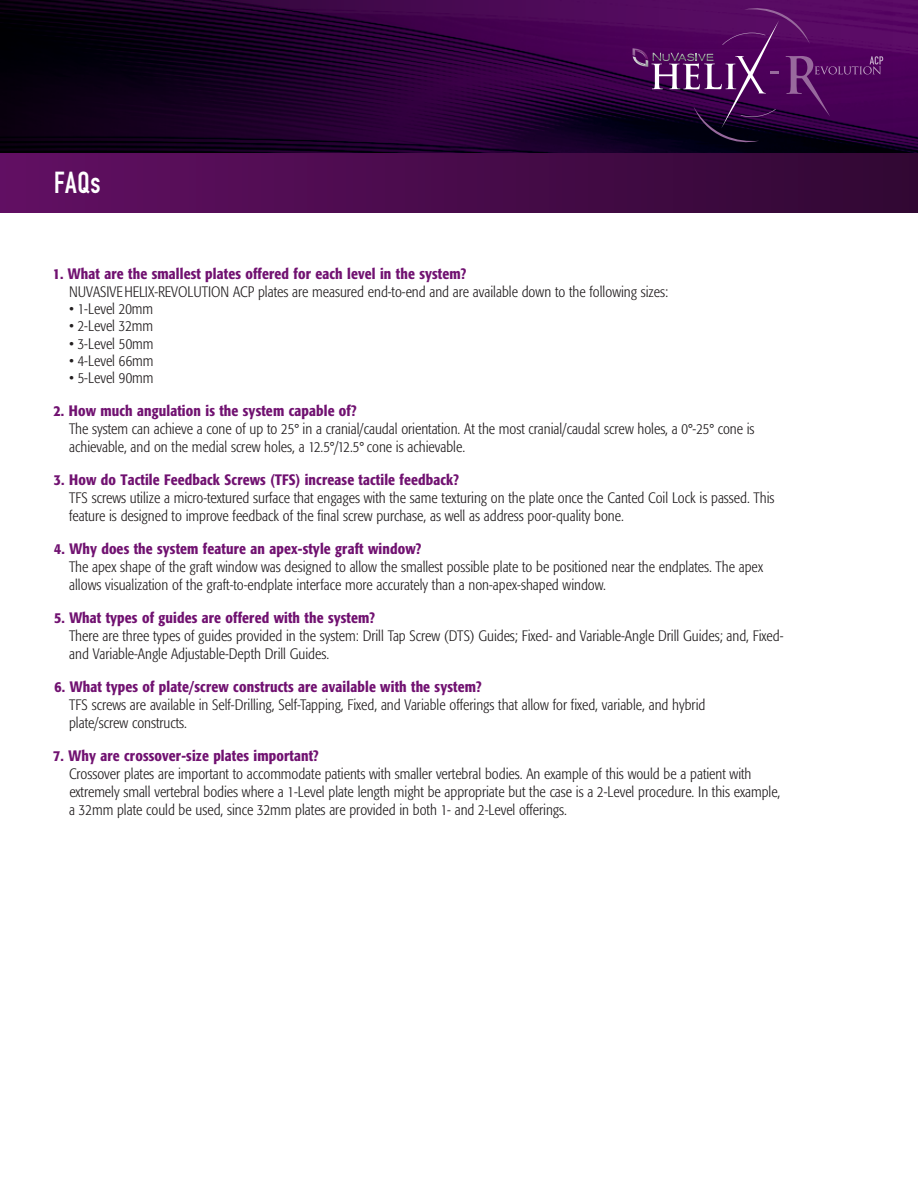
<style>
.page{position:relative;width:918px;height:1188px;background:#fff}
.page>*{position:absolute;margin:0;border:0;box-sizing:border-box;transform-origin:0 0}
.Inside-SS-Page_Headi{font:30px "DIN Engschrift Std";color:#fff;scale:.95 1}
.Med_Cond_purple_body{font:300 condensed 15px/18px "Formata";color:#231f20}
.Body_-_Text_-_Subhea{font:300 condensed 15px/18px "Formata";color:#231f20}
.s1{font-weight:500;color:#711271}
.s2{font-size:13.5px}
</style>
<div class="page">
<div style="left:0;top:152px;width:918px;height:61px;background:linear-gradient(to right,#610f63,#300733)"></div>
<svg style="left:0;top:0;width:918px;height:152px;background:#22002d"></svg>
<svg style="left:633px;top:8px;width:250px;height:134px;background:#490f56"></svg>
<p class="Inside-SS-Page_Headi" style="left:54px;top:165px;width:50px">FAQs</p>
<p class="Body_-_Text_-_Subhea" style="left:69px;top:265px;width:601px;text-indent:-16px"><span class="s1">1. What are the smallest plates offered for each level in the system?<br></span>NUVASIVEHELIX-REVOLUTION ACP plates are measured end-to-end and are available down to the following sizes:</p>
<p class="Body_-_Text_-_Subhea" style="left:69px;top:300px;width:86px">• 1-Level 20mm</p>
<p class="Body_-_Text_-_Subhea" style="left:69px;top:317px;width:86px">• 2-Level 32mm</p>
<p class="Body_-_Text_-_Subhea" style="left:69px;top:335px;width:86px">• 3-Level 50mm</p>
<p class="Body_-_Text_-_Subhea" style="left:69px;top:352px;width:86px">• 4-Level 66mm</p>
<p class="Body_-_Text_-_Subhea" style="left:69px;top:369px;width:86px">• 5-Level 90mm</p>
<p class="Med_Cond_purple_body" style="left:69px;top:402px;width:687px;text-indent:-15px"><span class="s1">2. How much angulation is the system capable of?<br></span>The system can achieve a cone of up to 25<span class="s2">°</span> in a cranial/caudal orientation. At the most cranial/caudal screw holes, a 0<span class="s2">°</span>-25<span class="s2">°</span> cone is achievable, and on the medial screw holes, a 12.5<span class="s2">°</span>/12.5<span class="s2">°</span> cone is achievable.</p>
<p class="Med_Cond_purple_body" style="left:69px;top:471px;width:707px;text-indent:-15px"><span class="s1">3. How do Tactile Feedback Screws (TFS) increase tactile feedback?<br></span>TFS screws utilize a micro-textured surface that engages with the same texturing on the plate once the Canted Coil Lock is passed. This feature is designed to improve feedback of the final screw purchase, as well as address poor-quality bone.</p>
<p class="Med_Cond_purple_body" style="left:69px;top:540px;width:696px;text-indent:-15px"><span class="s1">4. Why does the system feature an apex-style graft window?<br></span>The apex shape of the graft window was designed to allow the smallest possible plate to be positioned near the endplates. The apex allows visualization of the graft-to-endplate interface more accurately than a non-apex-shaped window.</p>
<p class="Med_Cond_purple_body" style="left:69px;top:609px;width:716px;text-indent:-15px"><span class="s1">5. What types of guides are offered with the system?<br></span>There are three types of guides provided in the system: Drill Tap Screw (DTS) Guides; Fixed- and Variable-Angle Drill Guides; and, Fixed&shy;and Variable-Angle Adjustable-Depth Drill Guides.</p>
<p class="Med_Cond_purple_body" style="left:69px;top:678px;width:638px;text-indent:-14px"><span class="s1">6. What types of plate/screw constructs are available with the system?<br></span>TFS screws are available in Self-Drilling, Self-Tapping, Fixed, and Variable offerings that allow for fixed, variable, and hybrid plate/screw constructs.</p>
<p class="Med_Cond_purple_body" style="left:69px;top:747px;width:713px;text-indent:-16px"><span class="s1">7. Why are crossover-size plates important?<br></span>Crossover plates are important to accommodate patients with smaller vertebral bodies. An example of this would be a patient with extremely small vertebral bodies where a 1-Level plate length might be appropriate but the case is a 2-Level procedure. In this example, a 32mm plate could be used, since 32mm plates are provided in both 1- and 2-Level offerings.</p>
</div>
